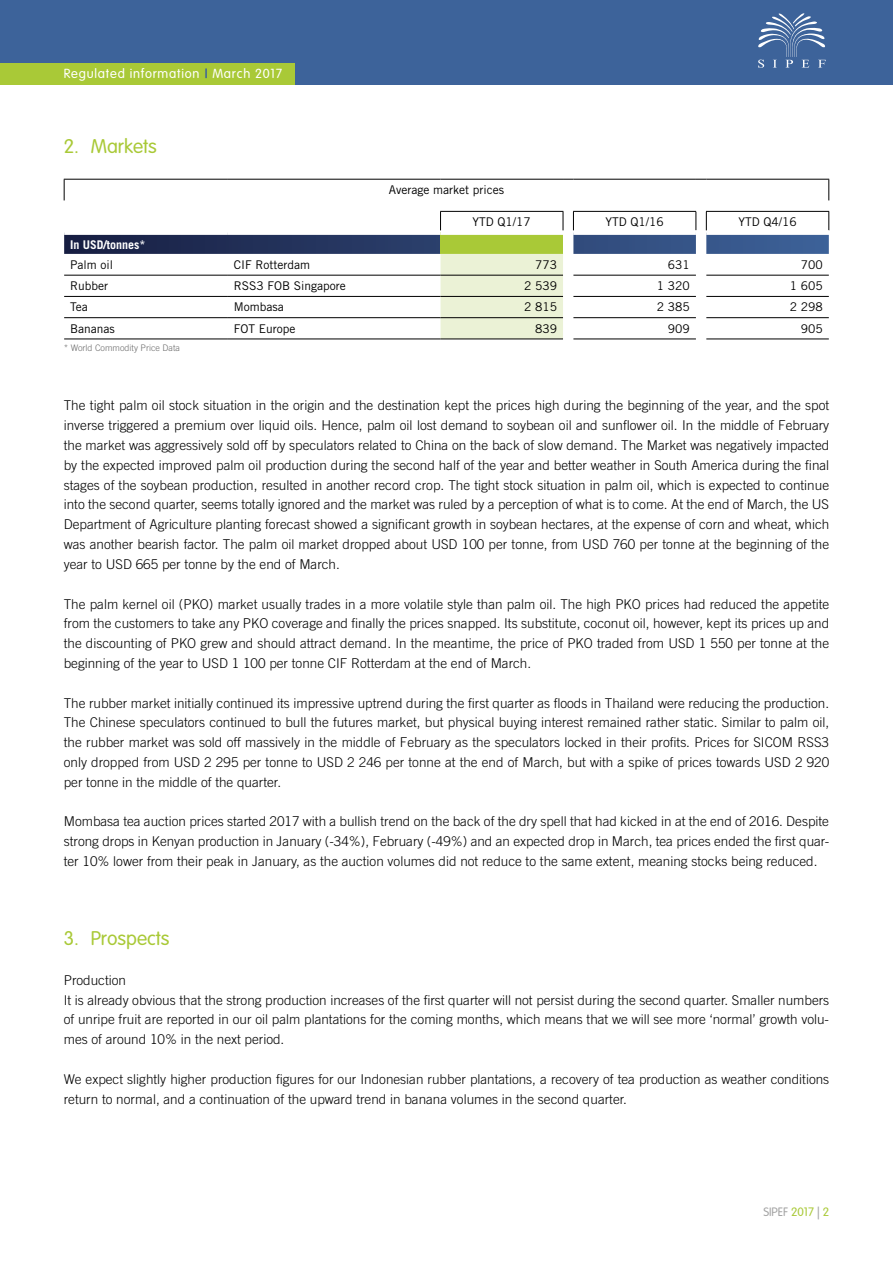
<style>
.page{position:relative;width:893px;height:1263px;background:#fff}
.page>*{position:absolute;margin:0;border:0;box-sizing:border-box;transform-origin:0 0}
.t1{font:300 19.5px "VAG Rounded Std";color:#a9c937}
.t2{font:300 13.5px/19.8px "Trade Gothic LT Std";color:#000;text-align:justify}
.t3{font:300 12.9px "VAG Rounded Std";letter-spacing:.06em;color:#fff}
.t4{font:12px "Trade Gothic LT Std";color:#000}
.t5{font:700 12px "Trade Gothic LT Std";color:#fff}
.t6{font:300 12px "VAG Rounded Std";color:#a4a4a4}
.t7{font:300 9px "Trade Gothic LT Std";color:#6a6a6a}
.s1{font-family:"Trade Gothic LT Std";font-weight:700;color:#3d639a}
.s2{color:#a9c937}
</style>
<div class="page">
<div style="left:0;top:0;width:893px;height:85px;background:#3d639a"></div>
<div style="left:0;top:64px;width:295px;height:21px;background:#a9c937"></div>
<svg style="left:758px;top:13px;width:68px;height:55px"></svg>
<svg style="left:828px;top:180px;width:1px;height:20px"></svg>
<hr style="left:440px;top:211px;width:123px;height:1px;background:#000">
<hr style="left:573px;top:211px;width:123px;height:1px;background:#000">
<hr style="left:64px;top:179px;width:164px;height:1px;background:#000">
<svg style="left:64px;top:180px;width:1px;height:20px"></svg>
<hr style="left:228px;top:179px;width:213px;height:1px;background:#000">
<hr style="left:441px;top:179px;width:122px;height:1px;background:#000">
<hr style="left:573px;top:179px;width:123px;height:1px;background:#000">
<hr style="left:706px;top:179px;width:123px;height:1px;background:#000">
<hr style="left:706px;top:211px;width:123px;height:1px;background:#000">
<hr style="left:64px;top:339px;width:164px;height:1px;background:#000">
<hr style="left:228px;top:339px;width:213px;height:1px;background:#000">
<hr style="left:441px;top:339px;width:122px;height:1px;background:#000">
<hr style="left:573px;top:339px;width:123px;height:1px;background:#000">
<hr style="left:706px;top:339px;width:123px;height:1px;background:#000">
<svg style="left:64px;top:212px;width:765px;height:127px"></svg>
<p class="t3" style="left:64px;top:66px;width:220px">Regulated information <span class="s1">|</span> March 2017</p>
<h1 class="t1" style="left:64px;top:135px;width:95px">2. Markets</h1>
<p class="t4" style="left:389px;top:183px;width:117px">Average market prices</p>
<p class="t4" style="left:473px;top:215px;width:60px">YTD Q1/17</p>
<p class="t4" style="left:605px;top:215px;width:60px">YTD Q1/16</p>
<p class="t4" style="left:738px;top:215px;width:60px">YTD Q4/16</p>
<p class="t5" style="left:70px;top:237px;width:77px">In USD/tonnes*</p>
<p class="t4" style="left:70px;top:257px;width:44px">Palm oil</p>
<p class="t4" style="left:234px;top:257px;width:78px">CIF Rotterdam</p>
<p class="t4" style="left:535px;top:257px;width:23px">773</p>
<p class="t4" style="left:668px;top:257px;width:23px">631</p>
<p class="t4" style="left:801px;top:257px;width:23px">700</p>
<p class="t4" style="left:70px;top:279px;width:40px">Rubber</p>
<p class="t4" style="left:234px;top:279px;width:114px">RSS3 FOB Singapore</p>
<p class="t4" style="left:524px;top:279px;width:34px">2 539</p>
<p class="t4" style="left:657px;top:279px;width:34px">1 320</p>
<p class="t4" style="left:790px;top:279px;width:34px">1 605</p>
<p class="t4" style="left:70px;top:300px;width:19px">Tea</p>
<p class="t4" style="left:234px;top:300px;width:51px">Mombasa</p>
<p class="t4" style="left:524px;top:300px;width:34px">2 815</p>
<p class="t4" style="left:657px;top:300px;width:34px">2 385</p>
<p class="t4" style="left:790px;top:300px;width:34px">2 298</p>
<p class="t4" style="left:70px;top:321px;width:46px">Bananas</p>
<p class="t4" style="left:234px;top:321px;width:63px">FOT Europe</p>
<p class="t4" style="left:535px;top:321px;width:23px">839</p>
<p class="t4" style="left:668px;top:321px;width:23px">909</p>
<p class="t4" style="left:801px;top:321px;width:23px">905</p>
<p class="t7" style="left:64px;top:343px;width:118px">* World Commodity Price Data</p>
<p class="t2" style="left:64px;top:396px;width:767px">The tight palm oil stock situation in the origin and the destination kept the prices high during the beginning of the year, and the spot inverse triggered a premium over liquid oils. Hence, palm oil lost demand to soybean oil and sunflower oil. In the middle of February the market was aggressively sold off by speculators related to China on the back of slow demand. The Market was negatively impacted by the expected improved palm oil production during the second half of the year and better weather in South America during the final stages of the soybean production, resulted in another record crop. The tight stock situation in palm oil, which is expected to continue into the second quarter, seems totally ignored and the market was ruled by a perception of what is to come. At the end of March, the US Department of Agriculture planting forecast showed a significant growth in soybean hectares, at the expense of corn and wheat, which was another bearish factor. The palm oil market dropped about USD 100 per tonne, from USD 760 per tonne at the beginning of the year to USD 665 per tonne by the end of March.</p>
<p class="t2" style="left:64px;top:594px;width:767px">The palm kernel oil (PKO) market usually trades in a more volatile style than palm oil. The high PKO prices had reduced the appetite from the customers to take any PKO coverage and finally the prices snapped. Its substitute, coconut oil, however, kept its prices up and the discounting of PKO grew and should attract demand. In the meantime, the price of PKO traded from USD 1 550 per tonne at the beginning of the year to USD 1 100 per tonne CIF Rotterdam at the end of March.</p>
<p class="t2" style="left:64px;top:693px;width:767px">The rubber market initially continued its impressive uptrend during the first quarter as floods in Thailand were reducing the production.<br>The Chinese speculators continued to bull the futures market, but physical buying interest remained rather static. Similar to palm oil, the rubber market was sold off massively in the middle of February as the speculators locked in their profits. Prices for SICOM RSS3 only dropped from USD 2 295 per tonne to USD 2 246 per tonne at the end of March, but with a spike of prices towards USD 2 920 per tonne in the middle of the quarter.</p>
<p class="t2" style="left:64px;top:811px;width:767px">Mombasa tea auction prices started 2017 with a bullish trend on the back of the dry spell that had kicked in at the end of 2016. Despite strong drops in Kenyan production in January (-34%), February (-49%) and an expected drop in March, tea prices ended the first quar&shy;ter 10% lower from their peak in January, as the auction volumes did not reduce to the same extent, meaning stocks being reduced.</p>
<h1 class="t1" style="left:64px;top:927px;width:107px">3. Prospects</h1>
<p class="t2" style="left:64px;top:970px;width:767px;text-align:left">Production<br>It is already obvious that the strong production increases of the first quarter will not persist during the second quarter. Smaller numbers of unripe fruit are reported in our oil palm plantations for the coming months, which means that we will see more ‘normal’ growth volu&shy;mes of around 10% in the next period.</p>
<p class="t2" style="left:64px;top:1069px;width:767px">We expect slightly higher production figures for our Indonesian rubber plantations, a recovery of tea production as weather conditions return to normal, and a continuation of the upward trend in banana volumes in the second quarter.</p>
<p class="t6" style="left:763px;top:1205px;width:67px">SIPEF <span class="s2">2017</span> | <span class="s2">2</span></p>
</div>
